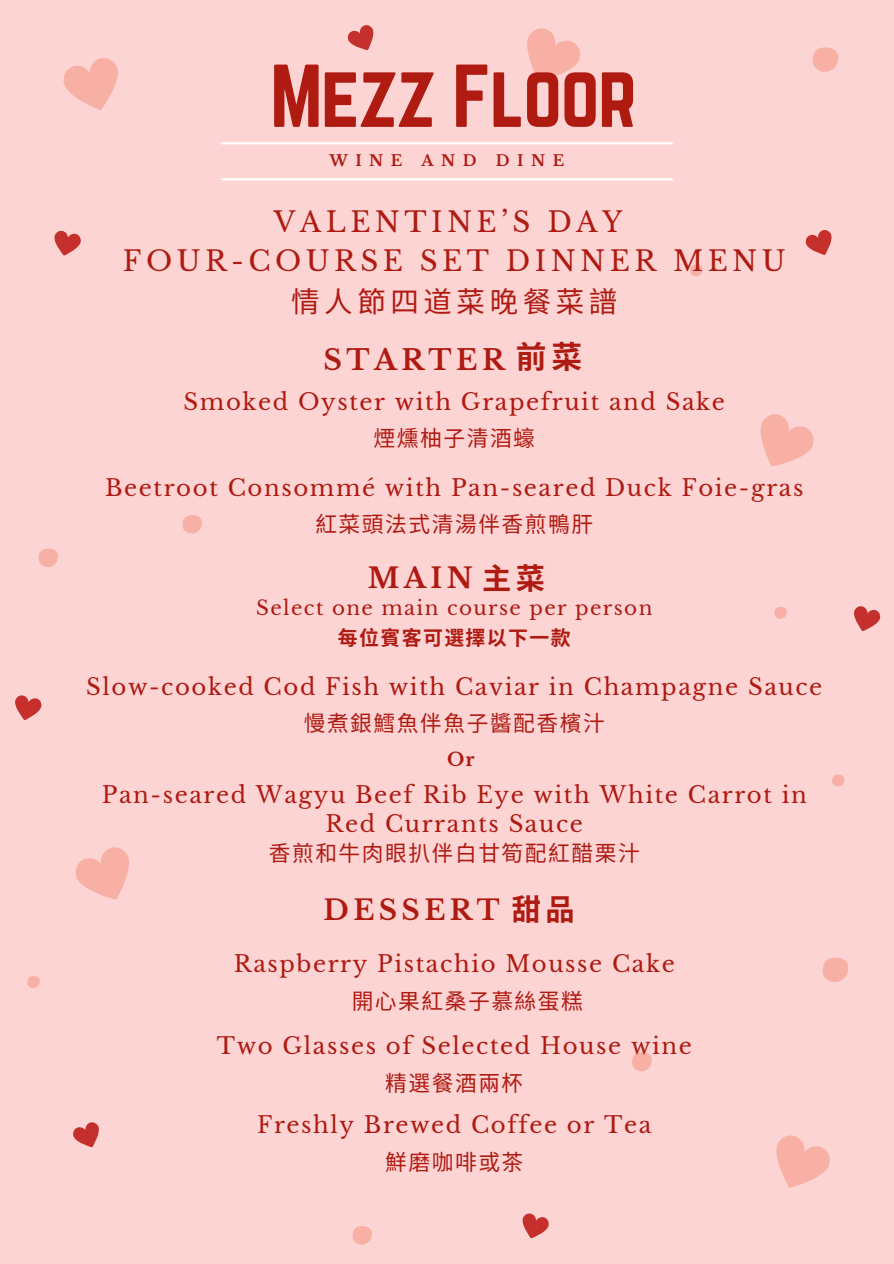
<style>
.page{position:relative;width:894px;height:1264px;background:#fff}
.page>*{position:absolute;margin:0;border:0;box-sizing:border-box;transform-origin:0 0}
.t1{font:77.85px "Norwester";letter-spacing:-.02em;color:#af1a11}
.t2{font:700 30.75px "Noto Sans CJ Ksc";color:#af1a11}
.t3{font:28.5px "Noto Sans CJ Ksc";letter-spacing:.16em;color:#af1a11}
.t4{font:700 28.05px "Libre Baskerville";letter-spacing:.16em;color:#af1a11}
.t5{font:27.75px/38.7px "Libre Baskerville";letter-spacing:.16em;color:#af1a11;text-align:center}
.t6{font:700 27.6px "Libre Baskerville";letter-spacing:.16em;color:#af1a11}
.t7{font:22.8px/28.8px "Libre Baskerville";letter-spacing:.07em;color:#af1a11;text-align:center}
.t8{font:21.75px "Noto Sans CJ Ksc";letter-spacing:.07em;color:#af1a11}
.t9{font:19.95px "Libre Baskerville";letter-spacing:.07em;color:#af1a11}
.t10{font:700 19.95px "Noto Sans CJ Ksc";letter-spacing:.07em;color:#af1a11}
.t11{font:700 18.3px "Libre Baskerville";color:#af1a11}
.t12{font:700 15px "Libre Baskerville";letter-spacing:.5em;color:#af1a11}
.s1{font-family:"Noto Sans CJ Ksc";font-size:29.25px}
</style>
<div class="page">
<div style="left:0;top:0;width:893px;height:1263px;background:#fcd4d4"></div>
<svg style="left:182px;top:515px;width:19px;height:18px"></svg>
<svg style="left:812px;top:47px;width:25px;height:25px"></svg>
<svg style="left:822px;top:957px;width:26px;height:25px"></svg>
<svg style="left:774px;top:607px;width:12px;height:12px"></svg>
<svg style="left:832px;top:774px;width:12px;height:12px"></svg>
<svg style="left:690px;top:264px;width:12px;height:12px"></svg>
<svg style="left:27px;top:976px;width:13px;height:11px"></svg>
<svg style="left:854px;top:606px;width:27px;height:25px"></svg>
<svg style="left:73px;top:1122px;width:26px;height:26px"></svg>
<svg style="left:805px;top:230px;width:27px;height:25px"></svg>
<svg style="left:54px;top:230px;width:27px;height:26px"></svg>
<svg style="left:15px;top:695px;width:27px;height:25px"></svg>
<svg style="left:63px;top:58px;width:55px;height:52px"></svg>
<svg style="left:527px;top:28px;width:53px;height:53px"></svg>
<svg style="left:760px;top:414px;width:54px;height:53px"></svg>
<svg style="left:75px;top:847px;width:54px;height:53px"></svg>
<svg style="left:776px;top:1135px;width:54px;height:53px"></svg>
<svg style="left:632px;top:1052px;width:19px;height:19px"></svg>
<svg style="left:352px;top:1226px;width:19px;height:18px"></svg>
<svg style="left:39px;top:548px;width:19px;height:18px"></svg>
<svg style="left:348px;top:25px;width:26px;height:25px"></svg>
<svg style="left:522px;top:1213px;width:27px;height:26px"></svg>
<hr style="left:222px;top:178px;width:449px;height:2px;background:#fff">
<hr style="left:222px;top:142px;width:449px;height:2px;background:#fff">
<p class="t1" style="left:270px;top:49px;width:368px">Mezz Floor</p>
<h6 class="t12" style="left:329px;top:151px;width:75px">WINE</h6>
<h6 class="t12" style="left:421px;top:151px;width:57px">AND</h6>
<h6 class="t12" style="left:495px;top:151px;width:70px">DINE</h6>
<p class="t5" style="left:123px;top:203px;width:664px">VALENTINE’S DAY<br>FOUR-COURSE SET DINNER MENU</p>
<p class="t3" style="left:291px;top:279px;width:327px">情人節四道菜晚餐菜譜</p>
<h2 class="t4" style="left:323px;top:343px;width:183px">STARTER</h2>
<h3 class="t2" style="left:515px;top:332px;width:68px">前菜</h3>
<h5 class="t7" style="left:183px;top:387px;width:542px">Smoked Oyster with Grapefruit and Sake</h5>
<p class="t8" style="left:373px;top:421px;width:163px">煙燻柚子清酒蠔</p>
<h2 class="t7" style="left:105px;top:474px;width:699px">Beetroot Consommé with Pan-seared Duck Foie-gras</h2>
<p class="t8" style="left:315px;top:506px;width:279px">紅菜頭法式清湯伴香煎鴨肝</p>
<p class="t6" style="left:367px;top:561px;width:179px">MAIN <span class="s1">主菜</span></p>
<h3 class="t9" style="left:256px;top:595px;width:397px">Select one main course per person</h3>
<p class="t10" style="left:338px;top:621px;width:234px">每位賓客可選擇以下一款</p>
<p class="t7" style="left:86px;top:672px;width:737px">Slow-cooked Cod Fish with Caviar in Champagne Sauce</p>
<p class="t8" style="left:303px;top:705px;width:302px">慢煮銀鱈魚伴魚子醬配香檳汁</p>
<p class="t11" style="left:447px;top:748px;width:29px">Or</p>
<p class="t7" style="left:102px;top:781px;width:706px">Pan-seared Wagyu Beef Rib Eye with White Carrot in<br>Red Currants Sauce</p>
<p class="t8" style="left:269px;top:835px;width:372px">香煎和牛肉眼扒伴白甘筍配紅醋栗汁</p>
<p class="t6" style="left:323px;top:893px;width:253px">DESSERT <span class="s1">甜品</span></p>
<h5 class="t7" style="left:234px;top:949px;width:442px">Raspberry Pistachio Mousse Cake</h5>
<h5 class="t8" style="left:351px;top:984px;width:233px">開心果紅桑子慕絲蛋糕</h5>
<h2 class="t7" style="left:217px;top:1031px;width:476px">Two Glasses of Selected House wine</h2>
<h4 class="t8" style="left:385px;top:1065px;width:140px">精選餐酒兩杯</h4>
<p class="t7" style="left:257px;top:1110px;width:395px">Freshly Brewed Coffee or Tea</p>
<h5 class="t8" style="left:385px;top:1145px;width:140px">鮮磨咖啡或茶</h5>
</div>
